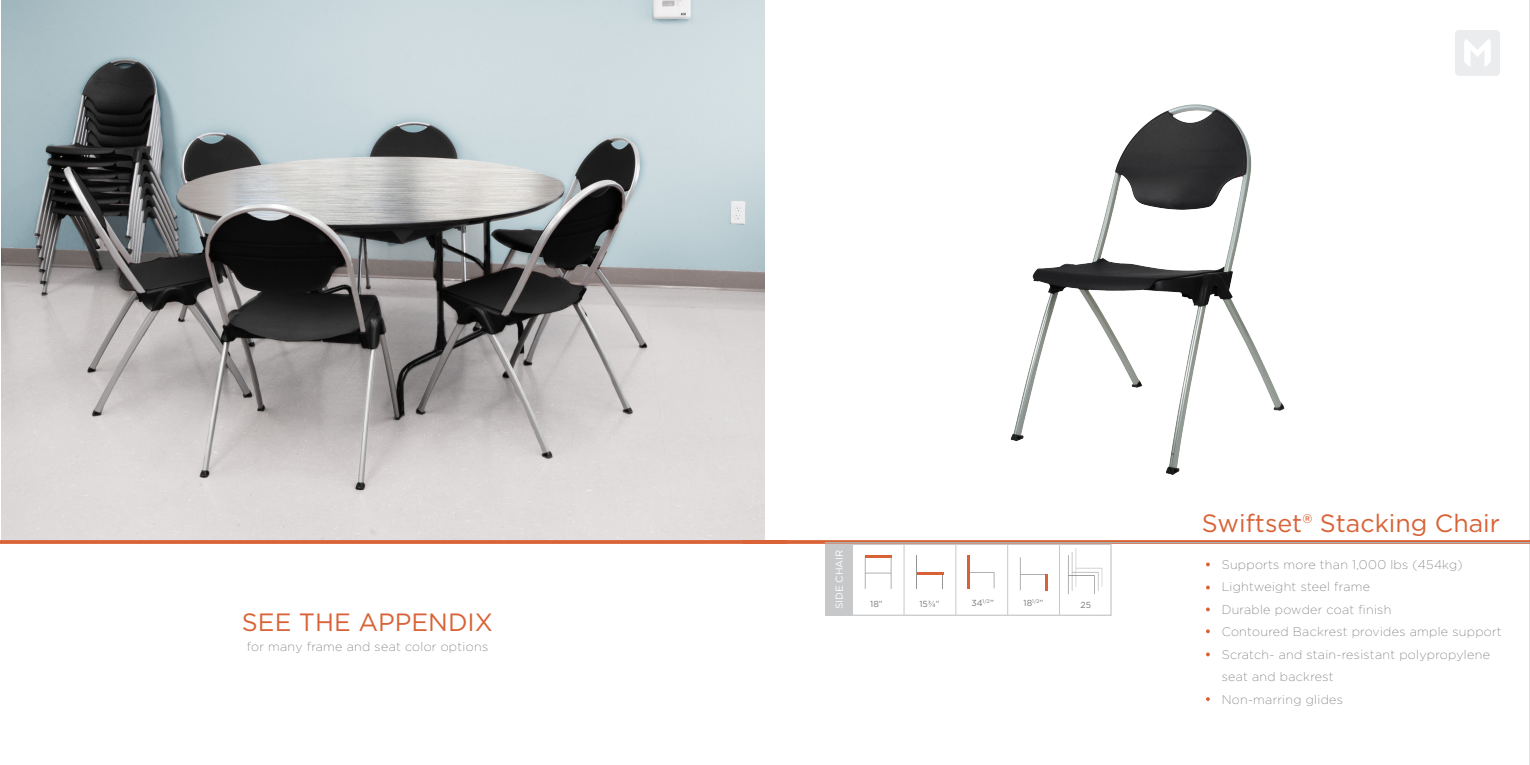
<style>
.page{position:relative;width:1530px;height:765px;background:#fff}
.page>*{position:absolute;margin:0;border:0;box-sizing:border-box;transform-origin:0 0}
.t1{font:25px "Gotham";color:#d96236}
.t2{font:200 12.5px/22.5px "Gotham";letter-spacing:.025em;color:#707070}
.t3{font:10px "Gotham";color:#fff}
.t4{font:8.75px "Gotham";color:#78797c}
</style>
<div class="page">
<img style="left:2px;top:0;width:763px;height:540px">
<svg style="left:0;top:540px;width:788px;height:4px;background:#d9693f"></svg>
<hr style="left:1529px;top:0;width:1px;height:765px;background:#d3d2d2">
<svg style="left:788px;top:540px;width:742px;height:4px;background:#d77450"></svg>
<svg style="left:1455px;top:30px;width:45px;height:46px"></svg>
<hr style="left:825px;top:542px;width:705px;height:1px;background:#afaeae">
<svg style="left:1206px;top:563px;width:4px;height:3px"></svg>
<svg style="left:1206px;top:586px;width:4px;height:4px"></svg>
<svg style="left:1206px;top:607px;width:4px;height:4px"></svg>
<svg style="left:1206px;top:629px;width:4px;height:4px"></svg>
<svg style="left:1206px;top:652px;width:4px;height:4px"></svg>
<svg style="left:1206px;top:697px;width:4px;height:4px"></svg>
<img style="left:1010px;top:104px;width:275px;height:371px">
<div style="left:825px;top:544px;width:287px;height:72px;border:1px solid #c7c8ca"></div>
<svg style="left:1020px;top:557px;width:27px;height:33px"></svg>
<svg style="left:865px;top:558px;width:26px;height:31px"></svg>
<hr style="left:865px;top:555px;width:26px;height:3px;background:#d96136">
<svg style="left:969px;top:572px;width:25px;height:16px"></svg>
<hr style="left:967px;top:556px;width:2px;height:33px;background:#d96136">
<hr style="left:917px;top:556px;width:1px;height:33px;background:#919496">
<hr style="left:917px;top:572px;width:26px;height:2px;background:#d96136">
<div style="left:825px;top:545px;width:28px;height:71px;background:#c7c8ca"></div>
<hr style="left:904px;top:545px;width:1px;height:70px;background:#c7c8ca">
<hr style="left:956px;top:544px;width:1px;height:71px;background:#c7c8ca">
<hr style="left:1007px;top:544px;width:1px;height:71px;background:#c7c8ca">
<hr style="left:1059px;top:544px;width:1px;height:71px;background:#c7c8ca">
<svg style="left:1068px;top:548px;width:34px;height:46px"></svg>
<p class="t1" style="left:242px;top:606px;width:253px">SEE THE APPENDIX</p>
<p class="t2" style="left:247px;top:635px;width:243px">for many frame and seat color options</p>
<p class="t3" style="left:833px;top:609px;width:61px;rotate:-90deg">SIDE CHAIR</p>
<p class="t4" style="left:1024px;top:597px;width:21px">18<sup>1/2</sup>”</p>
<p class="t4" style="left:870px;top:598px;width:14px">18”</p>
<p class="t4" style="left:919px;top:598px;width:22px">15¾”</p>
<p class="t4" style="left:971px;top:597px;width:24px">34<sup>1/2</sup>”</p>
<p class="t4" style="left:1081px;top:599px;width:12px">25</p>
<p class="t1" style="left:1202px;top:507px;width:300px">Swiftset® Stacking Chair</p>
<p class="t2" style="left:1222px;top:553px;width:243px">Supports more than 1,000 lbs (454kg)</p>
<p class="t2" style="left:1222px;top:575px;width:150px">Lightweight steel frame</p>
<p class="t2" style="left:1222px;top:598px;width:171px">Durable powder coat finish</p>
<p class="t2" style="left:1222px;top:620px;width:282px">Contoured Backrest provides ample support</p>
<p class="t2" style="left:1222px;top:643px;width:270px">Scratch- and stain-resistant polypropylene seat and backrest</p>
<p class="t2" style="left:1222px;top:688px;width:123px">Non-marring glides</p>
</div>
